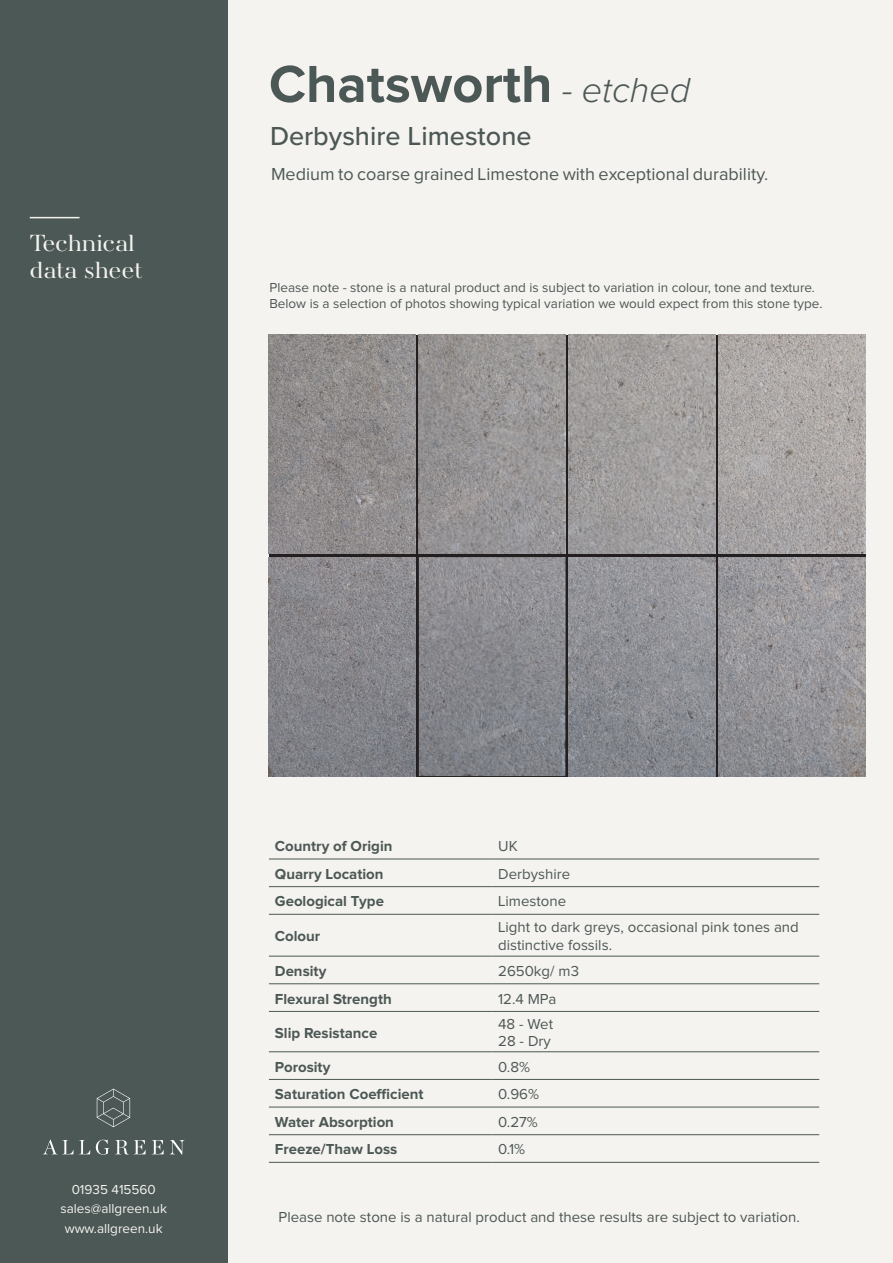
<style>
.page{position:relative;width:893px;height:1263px;background:#fff}
.page>*{position:absolute;margin:0;border:0;box-sizing:border-box;transform-origin:0 0}
.t1{font:700 54px "Proxima Nova";color:#4c5855}
.t2{font:500 27px "Proxima Nova";color:#4c5855}
.t3{font:24px "AW Conqueror Std Didot";color:#f5f3f0;scale:1.06 1}
.t4{font:18px "Proxima Nova";color:#4c5855}
.t5{font:15px/18px "Proxima Nova";color:#4c5855}
.t6{font:700 15px "Proxima Nova";color:#4c5855}
.t7{font:13.5px "Proxima Nova";color:#4c5855}
.t8{font:13.5px "Proxima Nova";color:#f5f3f0}
.s1{font-weight:300;font-style:italic;font-size:36px}
</style>
<div class="page">
<div style="left:217px;top:0;width:676px;height:1263px;background:#f5f3f0"></div>
<div style="left:0;top:0;width:227px;height:1263px;background:#4c5855"></div>
<hr style="left:30px;top:217px;width:50px;height:1px;background:#f5f3f0">
<svg style="left:170px;top:1140px;width:15px;height:15px"></svg>
<svg style="left:43px;top:1139px;width:121px;height:16px"></svg>
<svg style="left:97px;top:1089px;width:33px;height:38px"></svg>
<svg style="left:269px;top:335px;width:596px;height:441px;background:#403d3e"></svg>
<img style="left:269px;top:335px;width:147px;height:219px">
<img style="left:419px;top:335px;width:147px;height:219px">
<img style="left:569px;top:335px;width:146px;height:219px">
<img style="left:719px;top:335px;width:146px;height:219px">
<img style="left:269px;top:557px;width:147px;height:219px">
<img style="left:419px;top:557px;width:147px;height:219px">
<img style="left:569px;top:557px;width:146px;height:219px">
<img style="left:719px;top:557px;width:146px;height:219px">
<hr style="left:269px;top:859px;width:223px;height:1px;background:#4c5855">
<hr style="left:492px;top:859px;width:327px;height:1px;background:#4c5855">
<hr style="left:269px;top:886px;width:223px;height:1px;background:#4c5855">
<hr style="left:492px;top:886px;width:327px;height:1px;background:#4c5855">
<hr style="left:269px;top:914px;width:223px;height:1px;background:#4c5855">
<hr style="left:492px;top:914px;width:327px;height:1px;background:#4c5855">
<hr style="left:269px;top:956px;width:223px;height:1px;background:#4c5855">
<hr style="left:492px;top:956px;width:327px;height:1px;background:#4c5855">
<hr style="left:269px;top:983px;width:223px;height:1px;background:#4c5855">
<hr style="left:492px;top:983px;width:327px;height:1px;background:#4c5855">
<hr style="left:269px;top:1011px;width:223px;height:1px;background:#4c5855">
<hr style="left:492px;top:1011px;width:327px;height:1px;background:#4c5855">
<hr style="left:269px;top:1051px;width:223px;height:1px;background:#4c5855">
<hr style="left:492px;top:1051px;width:327px;height:1px;background:#4c5855">
<hr style="left:269px;top:1079px;width:223px;height:1px;background:#4c5855">
<hr style="left:492px;top:1079px;width:327px;height:1px;background:#4c5855">
<hr style="left:269px;top:1107px;width:223px;height:1px;background:#4c5855">
<hr style="left:492px;top:1107px;width:327px;height:1px;background:#4c5855">
<hr style="left:269px;top:1134px;width:223px;height:1px;background:#4c5855">
<hr style="left:492px;top:1134px;width:327px;height:1px;background:#4c5855">
<hr style="left:269px;top:1162px;width:223px;height:1px;background:#4c5855">
<hr style="left:492px;top:1162px;width:327px;height:1px;background:#4c5855">
<p class="t3" style="left:30px;top:232px;width:101px">Technical</p>
<p class="t3" style="left:30px;top:259px;width:108px">data sheet</p>
<p class="t1" style="left:269px;top:53px;width:423px">Chatsworth <span class="s1">- etched</span></p>
<p class="t2" style="left:270px;top:116px;width:263px">Derbyshire Limestone</p>
<p class="t4" style="left:271px;top:166px;width:499px">Medium to coarse grained Limestone with exceptional durability.</p>
<p class="t7" style="left:269px;top:281px;width:547px">Please note - stone is a natural product and is subject to variation in colour, tone and texture.</p>
<p class="t7" style="left:269px;top:298px;width:554px">Below is a selection of photos showing typical variation we would expect from this stone type.</p>
<p class="t8" style="left:72px;top:1183px;width:86px">01935 415560</p>
<p class="t8" style="left:61px;top:1203px;width:108px">sales@allgreen.uk</p>
<p class="t8" style="left:65px;top:1222px;width:99px">www.allgreen.uk</p>
<p class="t6" style="left:275px;top:837px;width:119px">Country of Origin</p>
<p class="t5" style="left:498px;top:838px;width:21px">UK</p>
<p class="t6" style="left:275px;top:865px;width:110px">Quarry Location</p>
<p class="t5" style="left:498px;top:865px;width:73px">Derbyshire</p>
<p class="t6" style="left:275px;top:893px;width:111px">Geological Type</p>
<p class="t5" style="left:498px;top:893px;width:70px">Limestone</p>
<p class="t6" style="left:275px;top:927px;width:47px">Colour</p>
<p class="t5" style="left:498px;top:919px;width:302px">Light to dark greys, occasional pink tones and distinctive fossils.</p>
<p class="t6" style="left:275px;top:962px;width:53px">Density</p>
<p class="t5" style="left:498px;top:962px;width:82px">2650kg/ m3</p>
<p class="t6" style="left:275px;top:990px;width:118px">Flexural Strength</p>
<p class="t5" style="left:498px;top:990px;width:60px">12.4 MPa</p>
<p class="t6" style="left:275px;top:1024px;width:104px">Slip Resistance</p>
<p class="t5" style="left:498px;top:1016px;width:56px">48 - Wet</p>
<p class="t5" style="left:498px;top:1032px;width:54px">28 - Dry</p>
<p class="t6" style="left:275px;top:1058px;width:57px">Porosity</p>
<p class="t5" style="left:498px;top:1058px;width:33px">0.8%</p>
<p class="t6" style="left:275px;top:1085px;width:150px">Saturation Coefficient</p>
<p class="t5" style="left:498px;top:1086px;width:42px">0.96%</p>
<p class="t6" style="left:275px;top:1113px;width:121px">Water Absorption</p>
<p class="t5" style="left:498px;top:1113px;width:41px">0.27%</p>
<p class="t6" style="left:275px;top:1141px;width:124px">Freeze/Thaw Loss</p>
<p class="t5" style="left:498px;top:1141px;width:29px">0.1%</p>
<p class="t5" style="left:279px;top:1208px;width:523px">Please note stone is a natural product and these results are subject to variation.</p>
</div>
